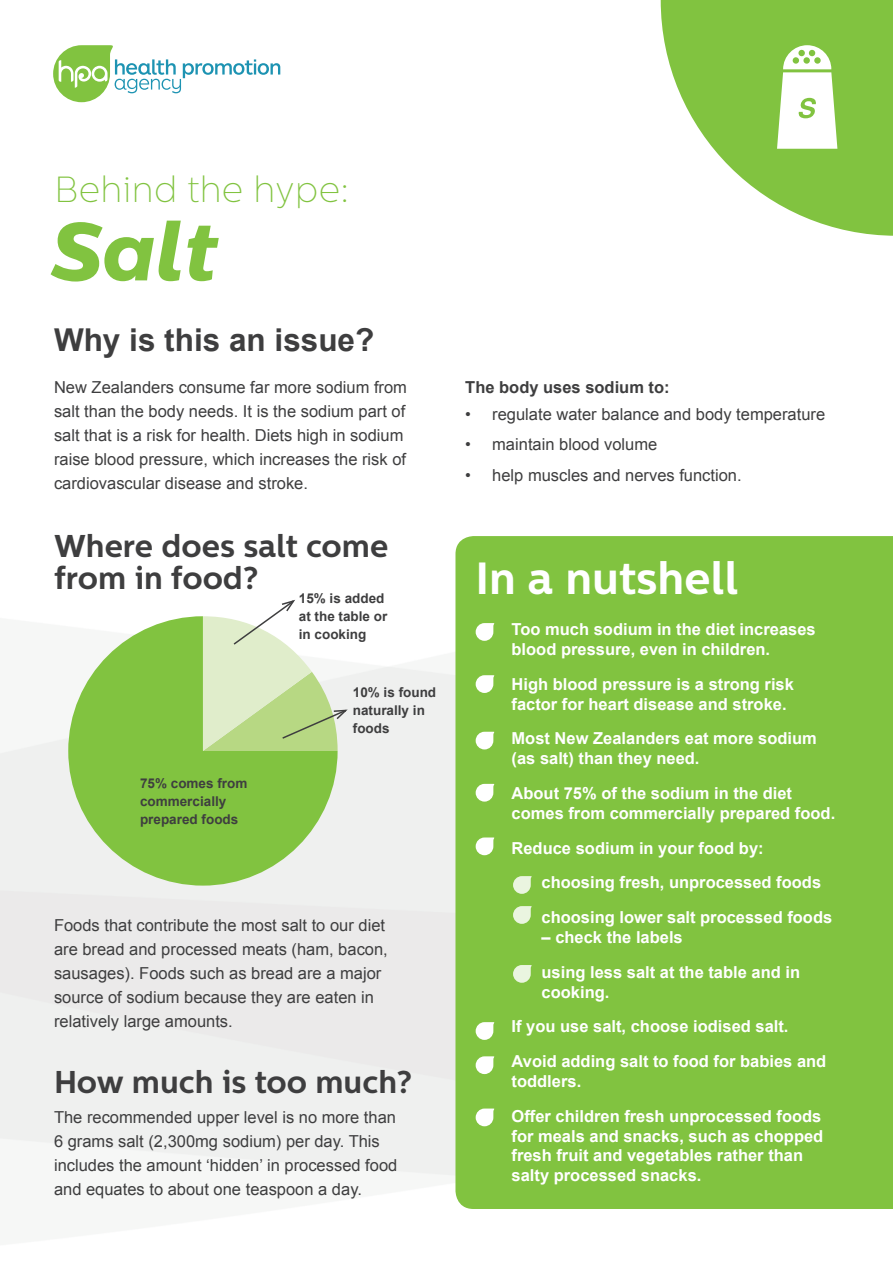
<style>
.page{position:relative;width:893px;height:1263px;background:#fff}
.page>*{position:absolute;margin:0;border:0;box-sizing:border-box;transform-origin:0 0}
.t1{font:italic 800 81.75px "Centrale Sans";color:#81c340}
.Body_Text{font:700 45px "Centrale Sans";color:#fff}
.t2{font:100 36.3px "Centrale Sans";letter-spacing:.01em;color:#81c340}
.Heading_2{font:700 31.5px/31.5px "Centrale Sans";color:#3e3e3f}
.Body_Text-2{font:700 31.5px "Arial";color:#3e3e3f}
.Body_Text-3{font:16.5px/24px "Arial";color:#3e3e3f}
.Body_Text-4{font:700 16.5px/19.8px "Arial";color:#fff}
.Body_Text-5{font:700 16.5px "Arial";color:#3e3e3f}
.Diagram_Text{font:700 13.5px/18px "Arial";color:#3e3e3f}
</style>
<div class="page">
<svg style="left:661px;top:0;width:232px;height:236px;fill:#81c340"></svg>
<div style="left:455px;top:536px;width:438px;height:673px;background:#81c340"></div>
<svg style="left:476px;top:623px;width:18px;height:18px"></svg>
<svg style="left:476px;top:732px;width:18px;height:17px"></svg>
<svg style="left:476px;top:675px;width:18px;height:18px"></svg>
<svg style="left:476px;top:784px;width:18px;height:18px"></svg>
<svg style="left:476px;top:837px;width:18px;height:18px"></svg>
<svg style="left:513px;top:876px;width:19px;height:18px"></svg>
<svg style="left:513px;top:906px;width:19px;height:18px"></svg>
<svg style="left:513px;top:965px;width:19px;height:18px"></svg>
<svg style="left:476px;top:1022px;width:18px;height:18px"></svg>
<svg style="left:476px;top:1056px;width:18px;height:18px"></svg>
<svg style="left:476px;top:1108px;width:18px;height:18px"></svg>
<svg style="left:68px;top:616px;width:270px;height:269px;fill:#81c340"></svg>
<svg style="left:203px;top:599px;width:147px;height:152px"></svg>
<svg style="left:777px;top:45px;width:60px;height:104px"></svg>
<svg style="left:53px;top:45px;width:227px;height:57px"></svg>
<p class="t2" style="left:55px;top:170px;width:296px">Behind the hype:</p>
<p class="t1" style="left:51px;top:201px;width:170px">Salt</p>
<p class="Body_Text-2" style="left:54px;top:319px;width:322px">Why is this an issue?</p>
<p class="Body_Text-3" style="left:54px;top:375px;width:355px">New Zealanders consume far more sodium from salt than the body needs. It is the sodium part of salt that is a risk for health. Diets high in sodium raise blood pressure, which increases the risk of cardiovascular disease and stroke.</p>
<p class="Body_Text-5" style="left:465px;top:376px;width:206px">The body uses sodium to:</p>
<p class="Body_Text-3" style="left:465px;top:402px;width:361px">• regulate water balance and body temperature</p>
<p class="Body_Text-3" style="left:465px;top:433px;width:194px">• maintain blood volume</p>
<p class="Body_Text-3" style="left:465px;top:463px;width:278px">• help muscles and nerves function.</p>
<p class="Heading_2" style="left:54px;top:531px;width:336px">Where does salt come from in food?</p>
<p class="Diagram_Text" style="left:299px;top:589px;width:90px">15% is added at the table or in cooking</p>
<p class="Diagram_Text" style="left:140px;top:775px;width:109px">75% comes from commercially prepared foods</p>
<p class="Diagram_Text" style="left:353px;top:684px;width:85px">10% is found naturally in foods</p>
<p class="Body_Text-3" style="left:54px;top:913px;width:335px">Foods that contribute the most salt to our diet are bread and processed meats (ham, bacon, sausages). Foods such as bread are a major source of sodium because they are eaten in relatively large amounts.</p>
<p class="Heading_2" style="left:54px;top:1067px;width:360px">How much is too much?</p>
<p class="Body_Text-3" style="left:54px;top:1105px;width:345px">The recommended upper level is no more than 6 grams salt (2,300mg sodium) per day. This includes the amount ‘hidden’ in processed food and equates to about one teaspoon a day.</p>
<p class="Body_Text" style="left:476px;top:552px;width:264px">In a nutshell</p>
<p class="Body_Text-4" style="left:512px;top:620px;width:306px">Too much sodium in the diet increases blood pressure, even in children.</p>
<p class="Body_Text-4" style="left:512px;top:674px;width:284px">High blood pressure is a strong risk factor for heart disease and stroke.</p>
<p class="Body_Text-4" style="left:512px;top:729px;width:307px">Most New Zealanders eat more sodium (as salt) than they need.</p>
<p class="Body_Text-4" style="left:512px;top:784px;width:325px">About 75% of the sodium in the diet comes from commercially prepared food.</p>
<p class="Body_Text-4" style="left:512px;top:838px;width:254px">Reduce sodium in your food by:</p>
<p class="Body_Text-4" style="left:542px;top:873px;width:281px">choosing fresh, unprocessed foods</p>
<p class="Body_Text-4" style="left:542px;top:908px;width:292px">choosing lower salt processed foods</p>
<p class="Body_Text-4" style="left:542px;top:928px;width:143px">– check the labels</p>
<p class="Body_Text-4" style="left:542px;top:962px;width:260px">using less salt at the table and in cooking.</p>
<p class="Body_Text-4" style="left:512px;top:1017px;width:278px">If you use salt, choose iodised salt.</p>
<p class="Body_Text-4" style="left:512px;top:1052px;width:316px">Avoid adding salt to food for babies and toddlers.</p>
<p class="Body_Text-4" style="left:512px;top:1106px;width:313px">Offer children fresh unprocessed foods for meals and snacks, such as chopped fresh fruit and vegetables rather than salty processed snacks.</p>
</div>
